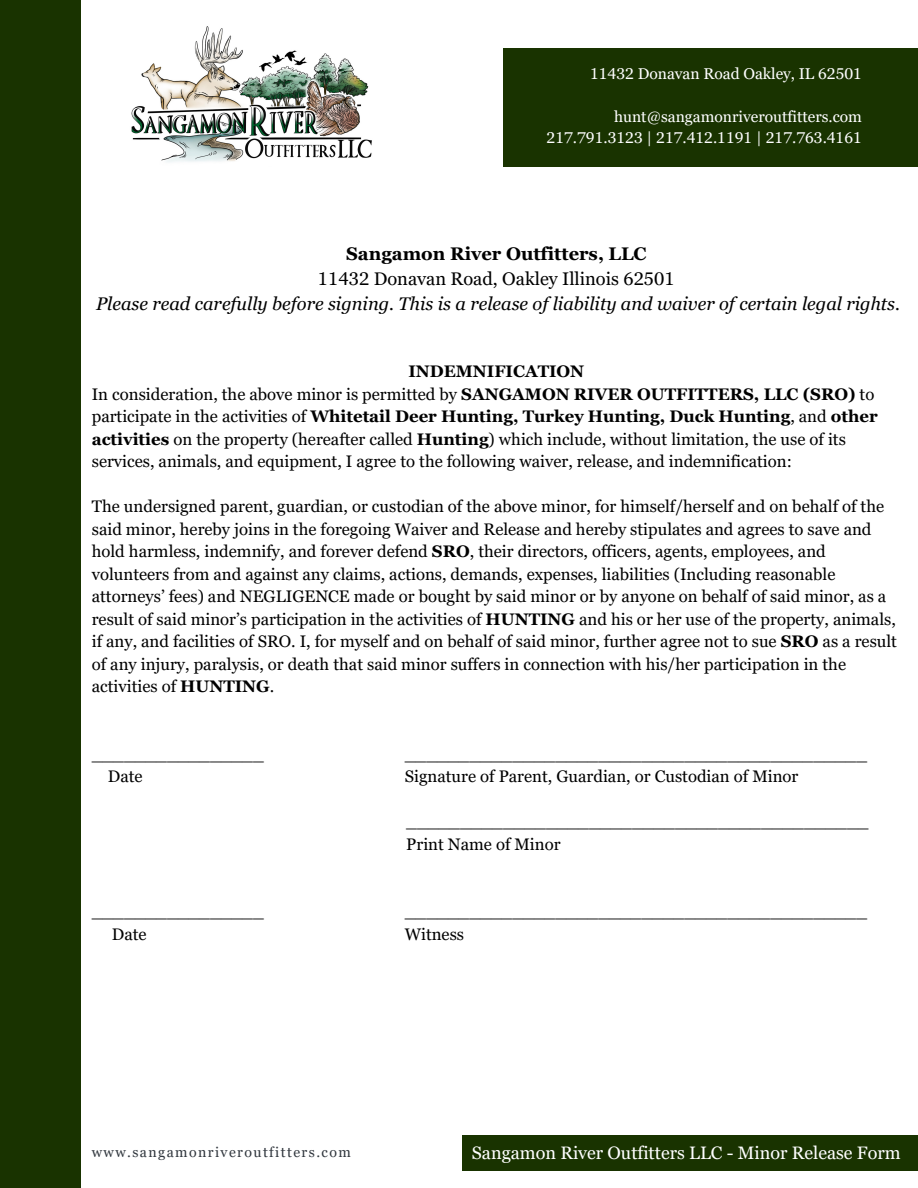
<style>
.page{position:relative;width:918px;height:1188px;background:#fff}
.page>*{position:absolute;margin:0;border:0;box-sizing:border-box;transform-origin:0 0}
.t1{font:italic 18.3px "Georgia Pro";color:#000}
.t2{font:18.3px "Georgia Pro";color:#000}
.t3{font:700 18.3px "Georgia Pro";color:#000}
.t4{font:18px "Georgia Pro";color:#fff}
.t5{font:16.65px/22.5px "Georgia Pro";color:#000}
.t6{font:700 16.65px "Georgia Pro";color:#000}
.t7{font:15.6px "Georgia Pro";color:#fff}
.t8{font:14.1px "Georgia Pro";letter-spacing:.1em;color:#31373e}
.s1{font-weight:700}
</style>
<div class="page">
<div style="left:462px;top:1135px;width:456px;height:35px;background:#193300"></div>
<div style="left:0;top:0;width:81px;height:1188px;background:#193300"></div>
<img style="left:131px;top:26px;width:241px;height:136px">
<div style="left:504px;top:48px;width:414px;height:119px;background:#193300"></div>
<p class="t7" style="left:590px;top:65px;width:273px">11432 Donavan Road Oakley, IL 62501</p>
<p class="t7" style="left:614px;top:108px;width:249px">hunt@sangamonriveroutfitters.com</p>
<p class="t7" style="left:547px;top:129px;width:317px">217.791.3123 | 217.412.1191 | 217.763.4161</p>
<p class="t3" style="left:346px;top:244px;width:302px">Sangamon River Outfitters, LLC</p>
<p class="t2" style="left:318px;top:268px;width:358px">11432 Donavan Road, Oakley Illinois 62501</p>
<p class="t1" style="left:96px;top:293px;width:805px">Please read carefully before signing. This is a release of liability and waiver of certain legal rights.</p>
<p class="t6" style="left:408px;top:362px;width:177px">INDEMNIFICATION</p>
<p class="t5" style="left:92px;top:383px;width:787px">In consideration, the above minor is permitted by <span class="s1">SANGAMON RIVER OUTFITTERS, LLC (SRO)</span> to participate in the activities of <span class="s1">Whitetail Deer Hunting, Turkey Hunting, Duck Hunting</span>, and <span class="s1">other activities</span> on the property (hereafter called <span class="s1">Hunting</span>) which include, without limitation, the use of its services, animals, and equipment, I agree to the following waiver, release, and indemnification:</p>
<p class="t5" style="left:92px;top:495px;width:807px">The undersigned parent, guardian, or custodian of the above minor, for himself/herself and on behalf of the said minor, hereby joins in the foregoing Waiver and Release and hereby stipulates and agrees to save and hold harmless, indemnify, and forever defend <span class="s1">SRO</span>, their directors, officers, agents, employees, and volunteers from and against any claims, actions, demands, expenses, liabilities (Including reasonable attorneys’ fees) and NEGLIGENCE made or bought by said minor or by anyone on behalf of said minor, as a result of said minor’s participation in the activities of <span class="s1">HUNTING</span> and his or her use of the property, animals, if any, and facilities of SRO. I, for myself and on behalf of said minor, further agree not to sue <span class="s1">SRO</span> as a result of any injury, paralysis, or death that said minor suffers in connection with his/her participation in the activities of <span class="s1">HUNTING</span>.</p>
<p class="t5" style="left:92px;top:743px;width:173px">________________</p>
<p class="t5" style="left:405px;top:743px;width:464px">___________________________________________</p>
<p class="t5" style="left:108px;top:765px;width:36px">Date</p>
<p class="t5" style="left:405px;top:765px;width:395px">Signature of Parent, Guardian, or Custodian of Minor</p>
<p class="t5" style="left:406px;top:810px;width:464px">___________________________________________</p>
<p class="t5" style="left:406px;top:833px;width:156px">Print Name of Minor</p>
<p class="t5" style="left:92px;top:900px;width:173px">________________</p>
<p class="t5" style="left:405px;top:900px;width:464px">___________________________________________</p>
<p class="t5" style="left:112px;top:923px;width:36px">Date</p>
<p class="t5" style="left:405px;top:923px;width:61px">Witness</p>
<p class="t8" style="left:92px;top:1144px;width:261px">www.sangamonriveroutfitters.com</p>
<p class="t4" style="left:472px;top:1142px;width:430px">Sangamon River Outfitters LLC - Minor Release Form</p>
</div>
